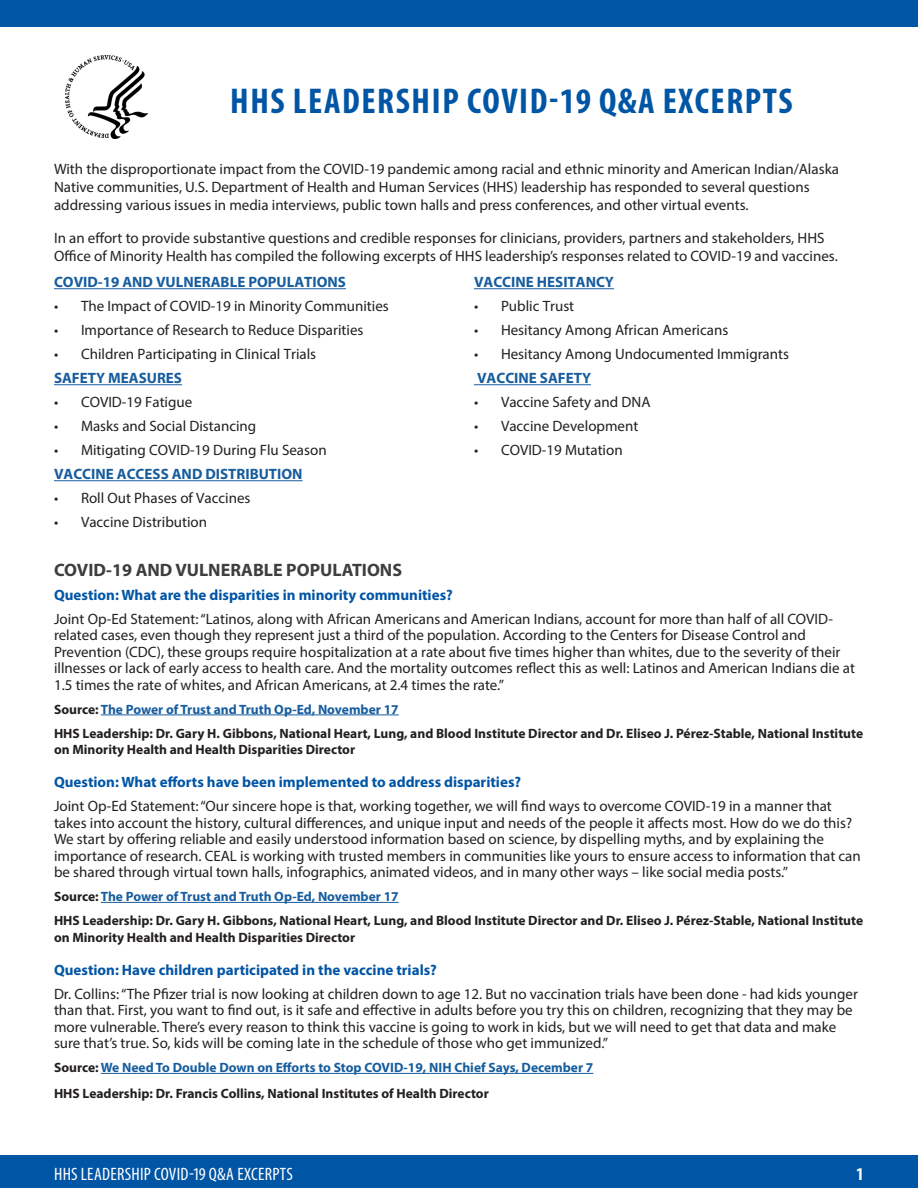
<style>
.page{position:relative;width:918px;height:1188px;background:#fff}
.page>*{position:absolute;margin:0;border:0;box-sizing:border-box;transform-origin:0 0}
.section_hdr_bnr{font:700 condensed 36px "Myriad Pro";letter-spacing:.045em;color:#0055a4}
.t1{font:condensed 18px "Myriad Pro";letter-spacing:.01em;color:#fff}
.body_copy{font:700 18px "Myriad Pro";color:#3e3e3f}
.t2{font:700 condensed 18px "Myriad Pro";color:#fff}
.body_copy-2{font:15px/16.5px "Myriad Pro";color:#231f20}
.section_hdr{font:15px/18px "Myriad Pro";color:#231f20}
.body_copy-3{font:700 15px "Myriad Pro";color:#0155a5}
.body_copy-4{font:700 15px "Myriad Pro";color:#175d9e}
.body_hdr{font:700 15px "Myriad Pro";color:#175d9e}
.body_copy-5{font:700 13.5px/16.5px "Myriad Pro";color:#231f20}
.body_copy-6{font:700 13.5px "Myriad Pro";color:#175d9e}
.s1{color:#231f20}
</style>
<div class="page">
<div style="left:0;top:1155px;width:918px;height:33px;background:#0155a5"></div>
<div style="left:0;top:0;width:918px;height:27px;background:#0155a5"></div>
<hr style="left:101px;top:715px;width:298px;height:1px;background:#175d9e">
<hr style="left:101px;top:902px;width:298px;height:1px;background:#175d9e">
<hr style="left:101px;top:1073px;width:492px;height:1px;background:#175d9e">
<img style="left:65px;top:55px;width:83px;height:83px">
<hr style="left:54px;top:288px;width:292px;height:1px;background:#175d9e">
<hr style="left:54px;top:384px;width:128px;height:1px;background:#175d9e">
<hr style="left:54px;top:480px;width:249px;height:1px;background:#175d9e">
<hr style="left:474px;top:288px;width:140px;height:1px;background:#175d9e">
<hr style="left:474px;top:384px;width:117px;height:1px;background:#175d9e">
<p class="section_hdr_bnr" style="left:230px;top:78px;width:564px">HHS LEADERSHIP COVID-19 Q&amp;A EXCERPTS</p>
<p class="section_hdr" style="left:54px;top:160px;width:787px">With the disproportionate impact from the COVID-19 pandemic among racial and ethnic minority and American Indian/Alaska<br>Native communities, U.S. Department of Health and Human Services (HHS) leadership has responded to several questions addressing various issues in media interviews, public town halls and press conferences, and other virtual events.</p>
<p class="body_copy-2" style="left:54px;top:229px;width:785px;line-height:18px">In an effort to provide substantive questions and credible responses for clinicians, providers, partners and stakeholders, HHS<br>Office of Minority Health has compiled the following excerpts of HHS leadership’s responses related to COVID-19 and vaccines.</p>
<p class="body_hdr" style="left:54px;top:272px;width:294px">COVID-19 AND VULNERABLE POPULATIONS</p>
<p class="body_copy-2" style="left:54px;top:298px;width:336px">• The Impact of COVID-19 in Minority Communities</p>
<p class="body_copy-2" style="left:54px;top:322px;width:311px">• Importance of Research to Reduce Disparities</p>
<p class="body_copy-2" style="left:54px;top:346px;width:264px">• Children Participating in Clinical Trials</p>
<p class="body_copy-4" style="left:54px;top:368px;width:130px">SAFETY MEASURES</p>
<p class="body_copy-2" style="left:54px;top:394px;width:140px">• COVID-19 Fatigue</p>
<p class="body_copy-2" style="left:54px;top:418px;width:204px">• Masks and Social Distancing</p>
<p class="body_copy-2" style="left:54px;top:442px;width:274px">• Mitigating COVID-19 During Flu Season</p>
<p class="body_copy-4" style="left:54px;top:464px;width:250px">VACCINE ACCESS AND DISTRIBUTION</p>
<p class="body_copy-2" style="left:54px;top:490px;width:198px">• Roll Out Phases of Vaccines</p>
<p class="body_copy-2" style="left:54px;top:514px;width:155px">• Vaccine Distribution</p>
<p class="body_copy-4" style="left:474px;top:272px;width:141px">VACCINE HESITANCY</p>
<p class="body_copy-2" style="left:474px;top:298px;width:102px">• Public Trust</p>
<p class="body_copy-2" style="left:474px;top:322px;width:256px">• Hesitancy Among African Americans</p>
<p class="body_copy-2" style="left:474px;top:346px;width:317px">• Hesitancy Among Undocumented Immigrants</p>
<p class="body_copy-4" style="left:477px;top:368px;width:116px">VACCINE SAFETY</p>
<p class="body_copy-2" style="left:474px;top:394px;width:178px">• Vaccine Safety and DNA</p>
<p class="body_copy-2" style="left:474px;top:418px;width:166px">• Vaccine Development</p>
<p class="body_copy-2" style="left:474px;top:442px;width:150px">• COVID-19 Mutation</p>
<p class="body_copy" style="left:54px;top:558px;width:350px">COVID-19 AND VULNERABLE POPULATIONS</p>
<p class="body_copy-3" style="left:54px;top:585px;width:400px">Question: What are the disparities in minority communities?</p>
<p class="body_copy-2" style="left:54px;top:610px;width:803px">Joint Op-Ed Statement: “Latinos, along with African Americans and American Indians, account for more than half of all COVID&shy;related cases, even though they represent just a third of the population. According to the Centers for Disease Control and Prevention (CDC), these groups require hospitalization at a rate about five times higher than whites, due to the severity of their illnesses or lack of early access to health care. And the mortality outcomes reflect this as well: Latinos and American Indians die at 1.5 times the rate of whites, and African Americans, at 2.4 times the rate.”</p>
<p class="body_copy-6" style="left:54px;top:700px;width:346px"><span class="s1">Source:</span> The Power of Trust and Truth Op-Ed, November 17</p>
<p class="body_copy-5" style="left:54px;top:724px;width:811px">HHS Leadership: Dr. Gary H. Gibbons, National Heart, Lung, and Blood Institute Director and Dr. Eliseo J. Pérez-Stable, National Institute on Minority Health and Health Disparities Director</p>
<p class="body_copy-3" style="left:54px;top:772px;width:469px">Question: What efforts have been implemented to address disparities?</p>
<p class="body_copy-2" style="left:54px;top:798px;width:808px">Joint Op-Ed Statement: “Our sincere hope is that, working together, we will find ways to overcome COVID-19 in a manner that takes into account the history, cultural differences, and unique input and needs of the people it affects most. How do we do this?<br>We start by offering reliable and easily understood information based on science, by dispelling myths, and by explaining the importance of research. CEAL is working with trusted members in communities like yours to ensure access to information that can be shared through virtual town halls, infographics, animated videos, and in many other ways – like social media posts.”</p>
<p class="body_copy-6" style="left:54px;top:888px;width:346px"><span class="s1">Source:</span> The Power of Trust and Truth Op-Ed, November 17</p>
<p class="body_copy-5" style="left:54px;top:912px;width:811px">HHS Leadership: Dr. Gary H. Gibbons, National Heart, Lung, and Blood Institute Director and Dr. Eliseo J. Pérez-Stable, National Institute on Minority Health and Health Disparities Director</p>
<p class="body_copy-3" style="left:54px;top:960px;width:384px">Question: Have children participated in the vaccine trials?</p>
<p class="body_copy-2" style="left:54px;top:985px;width:805px">Dr. Collins: “The Pfizer trial is now looking at children down to age 12. But no vaccination trials have been done - had kids younger than that. First, you want to find out, is it safe and effective in adults before you try this on children, recognizing that they may be more vulnerable. There’s every reason to think this vaccine is going to work in kids, but we will need to get that data and make sure that’s true. So, kids will be coming late in the schedule of those who get immunized.”</p>
<p class="body_copy-6" style="left:54px;top:1059px;width:541px"><span class="s1">Source:</span> We Need To Double Down on Efforts to Stop COVID-19, NIH Chief Says, December 7</p>
<p class="body_copy-5" style="left:54px;top:1084px;width:436px">HHS Leadership: Dr. Francis Collins, National Institutes of Health Director</p>
<p class="t1" style="left:54px;top:1163px;width:240px">HHS LEADERSHIP COVID-19 Q&amp;A EXCERPTS</p>
<p class="t2" style="left:856px;top:1163px;width:9px">1</p>
</div>
